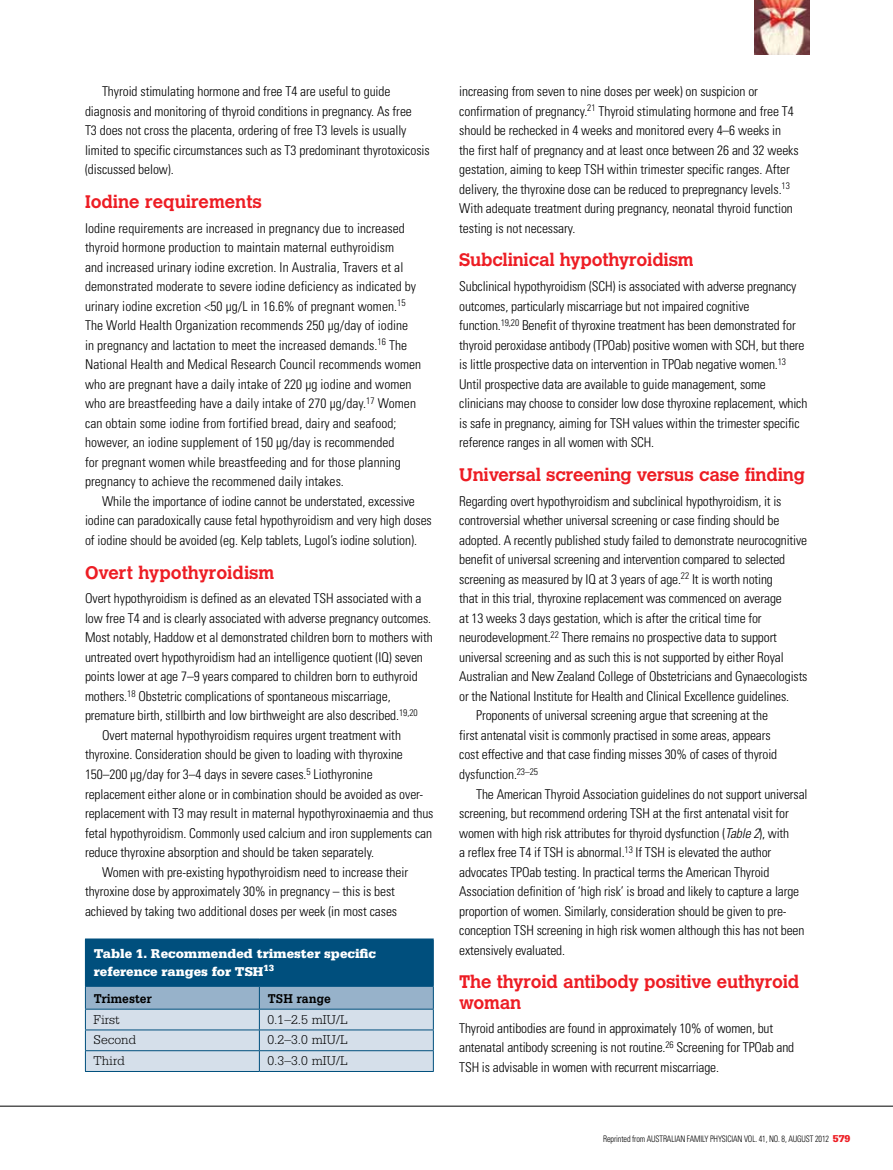
<style>
.page{position:relative;width:893px;height:1170px;background:#fff}
.page>*{position:absolute;margin:0;border:0;box-sizing:border-box;transform-origin:0 0}
.t1{font:700 18px/21px "Calvert";letter-spacing:-.01em;color:#ed1d24}
.t2{font:300 condensed 13.5px/19.5px "Univers LT";letter-spacing:-.005em;color:#000}
.t3{font:900 13.5px/18px "Serifa LT";color:#fff}
.t4{font:300 13.5px "Serifa LT";color:#000}
.t5{font:700 13.5px "Serifa LT";color:#000;scale:.9 1}
.t6{font:300 condensed 9px "Univers LT";letter-spacing:-.015em;color:#000;scale:.9 1}
.s1{font-style:italic}
.s2{font-family:"Serifa LT";font-weight:900;font-stretch:normal;font-size:10.5px;color:#ed1d24}
</style>
<div class="page">
<hr style="left:0;top:1105px;width:893px;height:1px;background:#000">
<img style="left:755px;top:0;width:54px;height:54px">
<div style="left:85px;top:938px;width:348px;height:48px;background:#004f7d"></div>
<hr style="left:259px;top:938px;width:175px;height:1px;background:#004f7d">
<hr style="left:433px;top:939px;width:1px;height:46px;background:#004f7d">
<hr style="left:259px;top:985px;width:175px;height:1px;background:#004f7d">
<svg style="left:85px;top:986px;width:349px;height:85px;background:#baccdc"></svg>
<hr style="left:85px;top:1008px;width:174px;height:1px;background:#004f7d">
<hr style="left:259px;top:1008px;width:175px;height:1px;background:#004f7d">
<p class="t2" style="left:85px;top:82px;width:346px;text-indent:17px">Thyroid stimulating hormone and free T4 are useful to guide diagnosis and monitoring of thyroid conditions in pregnancy. As free<br>T3 does not cross the placenta, ordering of free T3 levels is usually limited to specific circumstances such as T3 predominant thyrotoxicosis (discussed below).</p>
<h1 class="t1" style="left:85px;top:191px;width:178px">Iodine requirements</h1>
<p class="t2" style="left:85px;top:218px;width:338px">Iodine requirements are increased in pregnancy due to increased thyroid hormone production to maintain maternal euthyroidism<br>and increased urinary iodine excretion. I n Australia, Travers et al demonstrated moderate to severe iodine deficiency as indicated by urinary iodine excretion &lt;50 µg/L in 16.6% of pregnant women.<sup>15<br></sup>The World Health Organization recommends 250 µg/day of iodine<br>in pregnancy and lactation to meet the increased demands.<sup>16</sup> The National Health and Medical Research Council recommends women who are pregnant have a daily intake of 220 µg iodine and women who are breastfeeding have a daily intake of 270 µg/day.<sup>17</sup> Women can obtain some iodine from fortified bread, dairy and seafood; however, an iodine supplement of 150 µg/day is recommended<br>for pregnant women while breastfeeding and for those planning pregnancy to achieve the recommened daily intakes.</p>
<p class="t2" style="left:85px;top:491px;width:348px;text-indent:17px">While the importance of iodine cannot be understated, excessive iodine can paradoxically cause fetal hypothyroidism and very high doses of iodine should be avoided (eg. Kelp tablets, Lugol’s iodine solution).</p>
<h1 class="t1" style="left:85px;top:561px;width:191px">Overt hypothyroidism</h1>
<p class="t2" style="left:85px;top:589px;width:338px">Overt hypothyroidism is defined as an elevated TSH associated with a</p>
<p class="t2" style="left:85px;top:608px;width:348px">low free T4 and is clearly associated with adverse pregnancy outcomes.</p>
<p class="t2" style="left:85px;top:628px;width:349px">Most notably, Haddow et al demonstrated children born to mothers with</p>
<p class="t2" style="left:85px;top:647px;width:339px">untreated overt hypothyroidism had an intelligence quotient (IQ) seven</p>
<p class="t2" style="left:85px;top:667px;width:334px">points lower at age 7–9 years compared to children born to euthyroid</p>
<p class="t2" style="left:85px;top:686px;width:307px">mothers.<sup>18</sup> Obstetric complications of spontaneous miscarriage,</p>
<p class="t2" style="left:85px;top:706px;width:334px">premature birth, stillbirth and low birthweight are also described.<sup>19,20</sup></p>
<p class="t2" style="left:102px;top:725px;width:300px">Overt maternal hypothyroidism requires urgent treatment with</p>
<p class="t2" style="left:85px;top:745px;width:319px">thyroxine. Consideration should be given to loading with thyroxine</p>
<p class="t2" style="left:85px;top:764px;width:289px">150–200 µg/day for 3–4 days in severe cases.<sup>5</sup> Liothyronine</p>
<p class="t2" style="left:85px;top:784px;width:340px">replacement either alone or in combination should be avoided as over-</p>
<p class="t2" style="left:85px;top:803px;width:350px">replacement with T3 may result in maternal hypothyroxinaemia and thus</p>
<p class="t2" style="left:85px;top:823px;width:349px">fetal hypothyroidism. Commonly used calcium and iron supplements can</p>
<p class="t2" style="left:85px;top:842px;width:291px">reduce thyroxine absorption and should be taken separately.</p>
<p class="t2" style="left:102px;top:862px;width:308px">Women with pre-existing hypothyroidism need to increase their</p>
<p class="t2" style="left:85px;top:881px;width:311px">thyroxine dose by approximately 30% in pregnancy – this is best</p>
<p class="t2" style="left:85px;top:900px;width:314px">achieved by taking two additional doses per week (in most cases</p>
<p class="t3" style="left:94px;top:944px;width:284px">Table 1. Recommended trimester specific reference ranges for TSH<sup>13</sup></p>
<p class="t5" style="left:94px;top:990px;width:66px">Trimester</p>
<p class="t5" style="left:268px;top:990px;width:72px">TSH range</p>
<p class="t4" style="left:94px;top:1011px;width:28px">First</p>
<p class="t4" style="left:267px;top:1011px;width:82px">0.1–2.5 mIU/L</p>
<p class="t4" style="left:94px;top:1032px;width:44px">Second</p>
<p class="t4" style="left:267px;top:1032px;width:82px">0.2–3.0 mIU/L</p>
<p class="t4" style="left:94px;top:1053px;width:33px">Third</p>
<p class="t4" style="left:267px;top:1053px;width:82px">0.3–3.0 mIU/L</p>
<p class="t2" style="left:459px;top:82px;width:341px">increasing from seven to nine doses per week) on suspicion or confirmation of pregnancy.<sup>21</sup> Thyroid stimulating hormone and free T4 should be rechecked in 4 weeks and monitored every 4–6 weeks in the first half of pregnancy and at least once between 26 and 32 weeks gestation, aiming to keep TSH within trimester specific ranges. After delivery, the thyroxine dose can be reduced to prepregnancy levels.<sup>13<br></sup>With adequate treatment during pregnancy, neonatal thyroid function testing is not necessary.</p>
<h1 class="t1" style="left:459px;top:249px;width:236px">Subclinical hypothyroidism</h1>
<p class="t2" style="left:459px;top:277px;width:350px">Subclinical hypothyroidism (SCH ) is associated with adverse pregnancy outcomes, particularly miscarriage but not impaired cognitive function.<sup>19,20</sup> Benefit of thyroxine treatment has been demonstrated for thyroid peroxidase antibody (TPOab) positive women with SCH , but there is little prospective data on intervention in TPOab negative women.<sup>13<br></sup>Until prospective data are available to guide management, some clinicians may choose to consider low dose thyroxine replacement, which is safe in pregnancy, aiming for TSH values within the trimester specific reference ranges in all women with SCH .</p>
<h1 class="t1" style="left:459px;top:464px;width:347px">Universal screening versus case finding</h1>
<p class="t2" style="left:459px;top:491px;width:324px">Regarding overt hypothyroidism and subclinical hypothyroidism, it is</p>
<p class="t2" style="left:459px;top:511px;width:322px">controversial whether universal screening or case finding should be</p>
<p class="t2" style="left:459px;top:530px;width:349px">adopted. A recently published study failed to demonstrate neurocognitive</p>
<p class="t2" style="left:459px;top:550px;width:328px">benefit of universal screening and intervention compared to selected</p>
<p class="t2" style="left:459px;top:569px;width:315px">screening as measured by IQ at 3 years of age.<sup>22</sup> It is worth noting</p>
<p class="t2" style="left:459px;top:589px;width:324px">that in this trial, thyroxine replacement was commenced on average</p>
<p class="t2" style="left:459px;top:608px;width:304px">at 13 weeks 3 days gestation, which is after the critical time for</p>
<p class="t2" style="left:459px;top:628px;width:319px">neurodevelopment.<sup>22</sup> There remains no prospective data to support</p>
<p class="t2" style="left:459px;top:647px;width:326px">universal screening and as such this is not supported by either Royal</p>
<p class="t2" style="left:459px;top:667px;width:350px">Australian and New Zealand College of Obstetricians and Gynaecologists</p>
<p class="t2" style="left:459px;top:686px;width:331px">or the National I nstitute for Health and Clinical Excellence guidelines.</p>
<p class="t2" style="left:476px;top:706px;width:293px">Proponents of universal screening argue that screening at the</p>
<p class="t2" style="left:459px;top:725px;width:313px">first antenatal visit is commonly practised in some areas, appears</p>
<p class="t2" style="left:459px;top:745px;width:319px">cost effective and that case finding misses 30% of cases of thyroid</p>
<p class="t2" style="left:459px;top:764px;width:80px">dysfunction.<sup>23–25</sup></p>
<p class="t2" style="left:476px;top:784px;width:333px">The American Thyroid Association guidelines do not support universal</p>
<p class="t2" style="left:459px;top:803px;width:331px">screening, but recommend ordering TSH at the first antenatal visit for</p>
<p class="t2" style="left:459px;top:823px;width:331px">women with high risk attributes for thyroid dysfunction (<span class="s1">Table 2</span>), with</p>
<p class="t2" style="left:459px;top:842px;width:314px">a reflex free T4 if TSH is abnormal.<sup>13</sup> If TSH is elevated the author</p>
<p class="t2" style="left:459px;top:862px;width:312px">advocates TPOab testing. I n practical terms the American Thyroid</p>
<p class="t2" style="left:459px;top:881px;width:341px">Association definition of ‘high risk’ is broad and likely to capture a large</p>
<p class="t2" style="left:459px;top:901px;width:329px">proportion of women. Similarly, consideration should be given to pre-</p>
<p class="t2" style="left:459px;top:920px;width:347px">conception TSH screening in high risk women although this has not been</p>
<p class="t2" style="left:459px;top:940px;width:107px">extensively evaluated.</p>
<h1 class="t1" style="left:459px;top:971px;width:342px">The thyroid antibody positive euthyroid woman</h1>
<p class="t2" style="left:459px;top:1018px;width:336px">Thyroid antibodies are found in approximately 10% of women, but antenatal antibody screening is not routine.<sup>26</sup> Screening for TPOab and<br>TSH is advisable in women with recurrent miscarriage.</p>
<p class="t6" style="left:603px;top:1133px;width:276px">Reprinted from Australian Family Physician Vol. 41, No. 8, august 2012 <span class="s2">579</span></p>
</div>
